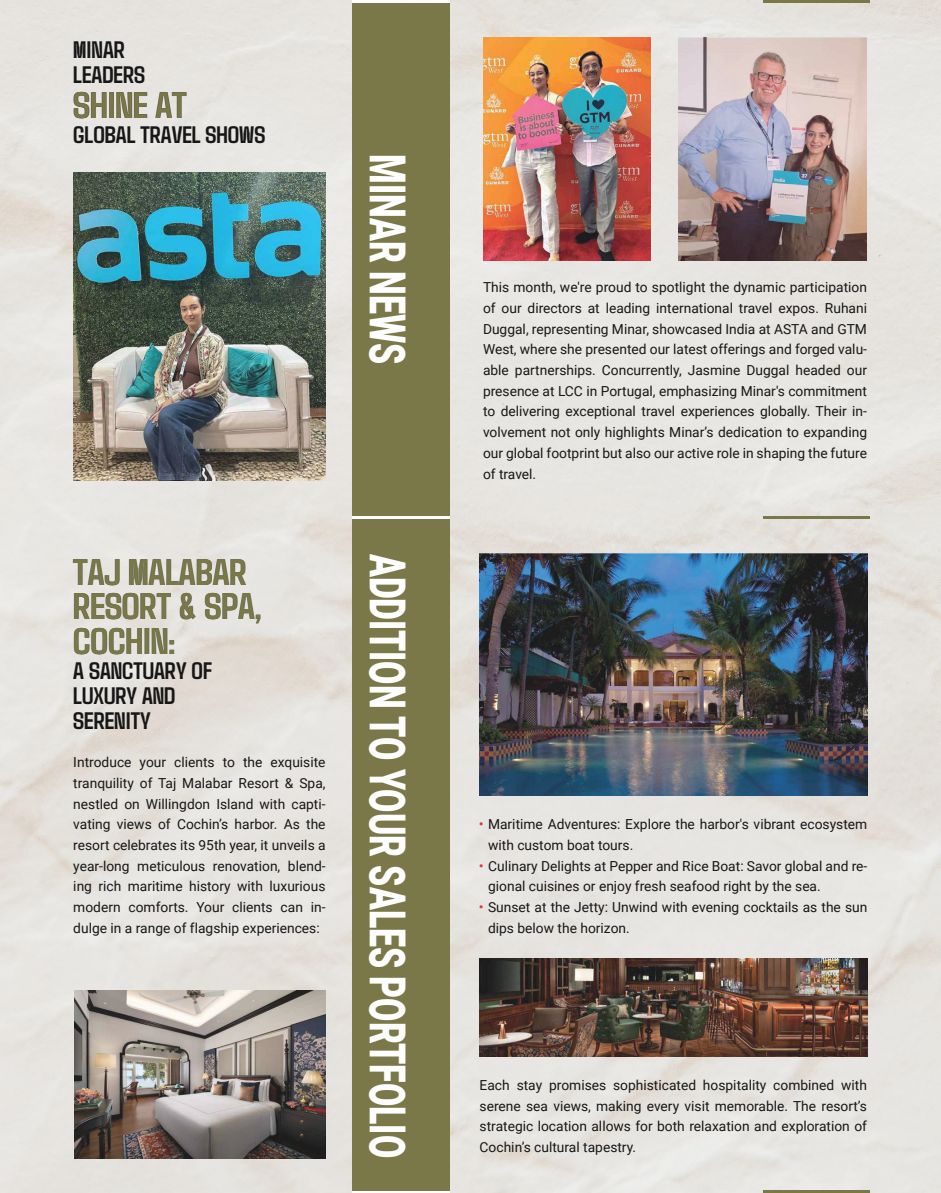
<style>
.page{position:relative;width:941px;height:1193px;background:#fff}
.page>*{position:absolute;margin:0;border:0;box-sizing:border-box;transform-origin:0 0}
.t1{font:900 49.75px "Roboto";color:#fff;scale:.68 1}
.t2{font:700 37px/34.5px "Agdasima";color:#6e6b37}
.t3{font:25.06px/41.4px "Century Gothic";color:#e42227;text-align:justify}
.t4{font:700 23.94px/25.1px "Agdasima";color:#000}
.t5{font:13.81px/20.7px "Roboto";color:#000;text-align:justify}
</style>
<div class="page">
<img style="left:0;top:0;width:940px;height:1193px">
<hr style="left:763px;top:0;width:106px;height:3px;background:#6e6b37">
<hr style="left:763px;top:516px;width:107px;height:3px;background:#6e6b37">
<hr style="left:763px;top:1191px;width:107px;height:2px;background:#6e6b37">
<img style="left:678px;top:38px;width:189px;height:223px">
<img style="left:479px;top:959px;width:388px;height:98px">
<img style="left:479px;top:553px;width:388px;height:243px">
<img style="left:74px;top:990px;width:252px;height:168px">
<img style="left:483px;top:38px;width:167px;height:223px">
<img style="left:73px;top:172px;width:252px;height:309px">
<div style="left:352px;top:0;width:98px;height:1193px;background:#7a7748"></div>
<hr style="left:352px;top:0;width:98px;height:3px;background:#fff">
<hr style="left:353px;top:516px;width:97px;height:3px;background:#fff">
<hr style="left:353px;top:1192px;width:97px;height:1px;background:#fff">
<h3 class="t4" style="left:73px;top:37px;width:73px">MINAR<br>LEADERS</h3>
<h2 class="t2" style="left:73px;top:87px;width:115px">SHINE AT</h2>
<h3 class="t4" style="left:73px;top:122px;width:193px">GLOBAL TRAVEL SHOWS</h3>
<h1 class="t1" style="left:422px;top:154px;width:311px;rotate:90deg">MINAR NEWS</h1>
<h2 class="t2" style="left:73px;top:554px;width:190px">TAJ MALABAR<br>RESORT &amp; SPA,<br>COCHIN:</h2>
<h3 class="t4" style="left:73px;top:658px;width:140px">A SANCTUARY OF<br>LUXURY AND<br>SERENITY</h3>
<p class="t5" style="left:73px;top:751px;width:254px">Introduce your clients to the exquisite tranquility of Taj Malabar Resort &amp; Spa, nestled on Willingdon Island with capti&shy;vating views of Cochin’s harbor. As the resort celebrates its 95th year, it unveils a year-long meticulous renovation, blend&shy;ing rich maritime history with luxurious modern comforts. Your clients can in&shy;dulge in a range of flagship experiences:</p>
<h1 class="t1" style="left:422px;top:554px;width:890px;rotate:90deg">ADDITION TO YOUR SALES PORTFOLIO</h1>
<p class="t5" style="left:483px;top:277px;width:385px">This month, we're proud to spotlight the dynamic participation of our directors at leading international travel expos. Ruhani Duggal, representing Minar, showcased India at ASTA and GTM West, where she presented our latest offerings and forged valu&shy;able partnerships. Concurrently, Jasmine Duggal headed our presence at LCC in Portugal, emphasizing Minar's commitment to delivering exceptional travel experiences globally. Their in&shy;volvement not only highlights Minar’s dedication to expanding our global footprint but also our active role in shaping the future of travel.</p>
<h3 class="t3" style="left:477px;top:795px;width:8px">. . .</h3>
<p class="t5" style="left:488px;top:813px;width:381px;text-align:left">Maritime Adventures: Explore the harbor's vibrant ecosystem with custom boat tours.<br>Culinary Delights at Pepper and Rice Boat: Savor global and re&shy;gional cuisines or enjoy fresh seafood right by the sea.<br>Sunset at the Jetty: Unwind with evening cocktails as the sun dips below the horizon.</p>
<p class="t5" style="left:479px;top:1074px;width:389px">Each stay promises sophisticated hospitality combined with serene sea views, making every visit memorable. The resort’s strategic location allows for both relaxation and exploration of Cochin’s cultural tapestry.</p>
</div>
